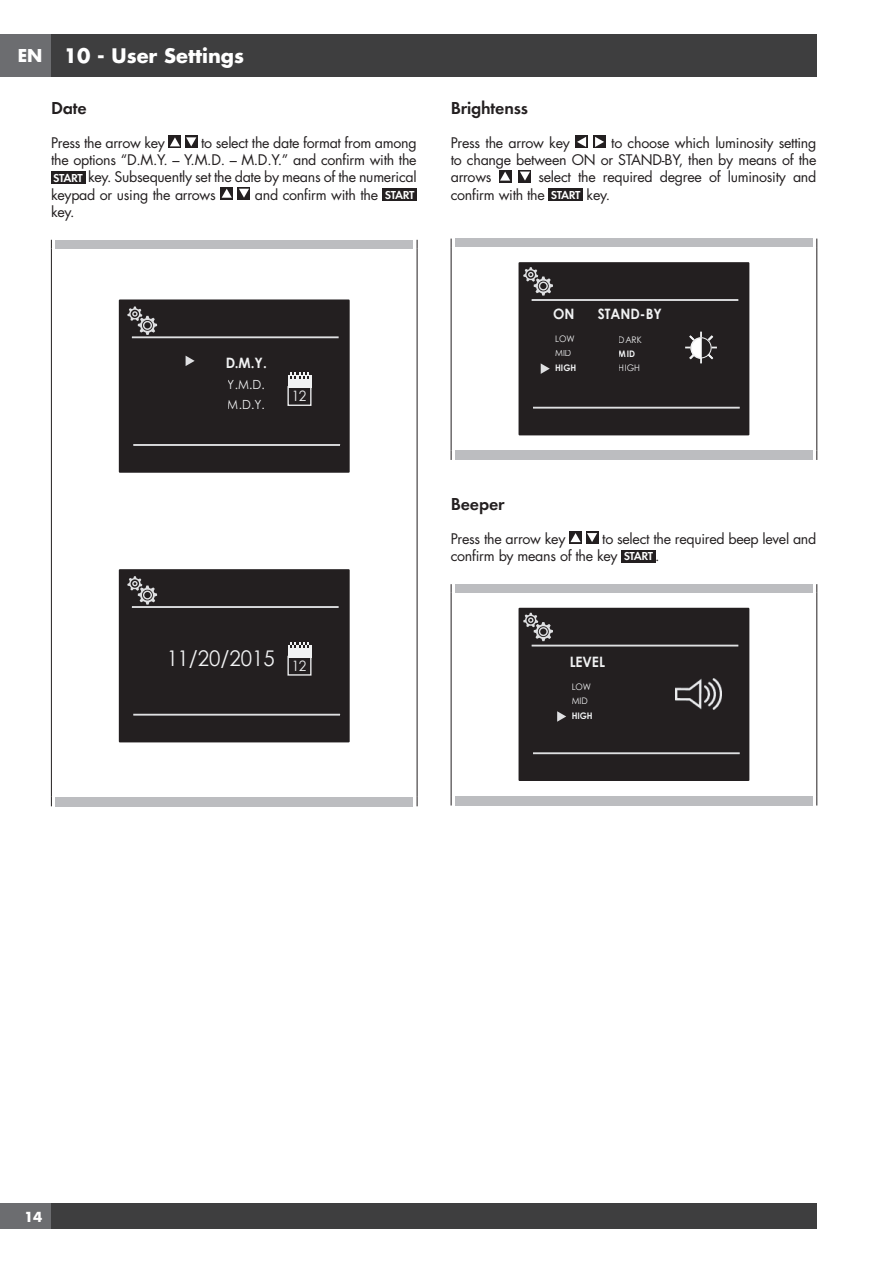
<style>
.page{position:relative;width:893px;height:1263px;background:#fff}
.page>*{position:absolute;margin:0;border:0;box-sizing:border-box;transform-origin:0 0}
.t1{font:21.6px "Century Gothic";color:#f1f2f3;scale:.95 1}
.t2{font:700 19.5px "Futura";color:#fff}
.t3{font:18px "Futura Dem Bld";letter-spacing:-.01em;color:#231f20}
.t4{font:700 17.25px "Futura";color:#fff}
.t5{font:14.25px/17.1px "Futura";letter-spacing:-.02em;color:#231f20;text-align:justify}
.t6{font:700 14.25px "Century Gothic";color:#f1f2f3;scale:.95 1}
.t7{font:14.25px "Century Gothic";color:#f1f2f3;scale:.95 1}
.t8{font:700 13.5px "Futura";color:#fff}
.t9{font:12.6px/19.6px "Century Gothic";color:#f1f2f3;scale:.95 1}
.t10{font:9px/14.1px "Century Gothic";color:#f1f2f3;scale:.95 1}
.t11{font:700 9px "Century Gothic";color:#f1f2f3;scale:.95 1}
.s1{font-family:"Futura Dem Bld";font-size:12px;color:#fff}
</style>
<div class="page">
<div style="left:0;top:34px;width:51px;height:43px;background:#6c6d70"></div>
<div style="left:51px;top:34px;width:765px;height:43px;background:#3e3e3f"></div>
<div style="left:0;top:1203px;width:51px;height:26px;background:#6c6d70"></div>
<div style="left:51px;top:1203px;width:765px;height:26px;background:#3e3e3f"></div>
<svg style="left:169px;top:135px;width:12px;height:13px"></svg>
<svg style="left:170px;top:137px;width:10px;height:9px"></svg>
<div style="left:185px;top:135px;width:13px;height:13px;background:#231f20"></div>
<svg style="left:186px;top:137px;width:10px;height:9px"></svg>
<div style="left:51px;top:171px;width:34px;height:13px;background:#231f20"></div>
<div style="left:220px;top:187px;width:13px;height:13px;background:#231f20"></div>
<svg style="left:222px;top:189px;width:10px;height:9px"></svg>
<svg style="left:238px;top:187px;width:12px;height:13px"></svg>
<svg style="left:239px;top:189px;width:10px;height:9px"></svg>
<div style="left:383px;top:188px;width:34px;height:13px;background:#231f20"></div>
<hr style="left:51px;top:248px;width:1px;height:549px;background:#231f20">
<hr style="left:417px;top:248px;width:1px;height:549px;background:#231f20">
<div style="left:56px;top:240px;width:357px;height:8px;background:#bcbdc0"></div>
<div style="left:120px;top:300px;width:229px;height:172px;background:#231f20"></div>
<div style="left:119px;top:299px;width:231px;height:174px;border:2px solid #231f20"></div>
<hr style="left:132px;top:336px;width:207px;height:2px;background:#dfe0e2">
<hr style="left:133px;top:444px;width:207px;height:2px;background:#dfe0e2">
<div style="left:288px;top:375px;width:23px;height:12px;background:#f1f2f3"></div>
<div style="left:287px;top:386px;width:24px;height:20px;border:1px solid #f1f2f3"></div>
<svg style="left:290px;top:372px;width:19px;height:6px"></svg>
<svg style="left:127px;top:306px;width:30px;height:29px"></svg>
<svg style="left:185px;top:355px;width:10px;height:11px"></svg>
<div style="left:120px;top:570px;width:229px;height:171px;background:#231f20"></div>
<div style="left:119px;top:569px;width:231px;height:173px;border:2px solid #231f20"></div>
<hr style="left:132px;top:606px;width:207px;height:2px;background:#dfe0e2">
<hr style="left:133px;top:714px;width:207px;height:2px;background:#dfe0e2">
<div style="left:288px;top:645px;width:23px;height:12px;background:#f1f2f3"></div>
<div style="left:287px;top:656px;width:24px;height:20px;border:1px solid #f1f2f3"></div>
<svg style="left:290px;top:642px;width:19px;height:6px"></svg>
<svg style="left:127px;top:576px;width:30px;height:29px"></svg>
<div style="left:56px;top:797px;width:357px;height:9px;background:#bcbdc0"></div>
<svg style="left:575px;top:135px;width:13px;height:13px"></svg>
<svg style="left:577px;top:137px;width:9px;height:10px"></svg>
<div style="left:593px;top:135px;width:13px;height:13px;background:#231f20"></div>
<svg style="left:595px;top:137px;width:9px;height:10px"></svg>
<div style="left:499px;top:170px;width:12px;height:12px;background:#231f20"></div>
<svg style="left:500px;top:172px;width:10px;height:9px"></svg>
<div style="left:519px;top:170px;width:12px;height:12px;background:#807d7e"></div>
<svg style="left:520px;top:172px;width:10px;height:9px"></svg>
<div style="left:549px;top:188px;width:34px;height:13px;background:#231f20"></div>
<hr style="left:451px;top:247px;width:1px;height:203px;background:#231f20">
<hr style="left:816px;top:247px;width:1px;height:203px;background:#231f20">
<div style="left:455px;top:239px;width:358px;height:8px;background:#bcbdc0"></div>
<div style="left:519px;top:263px;width:229px;height:171px;background:#231f20"></div>
<div style="left:519px;top:262px;width:230px;height:173px;border:2px solid #231f20"></div>
<hr style="left:532px;top:299px;width:206px;height:2px;background:#dfe0e2">
<hr style="left:533px;top:407px;width:207px;height:2px;background:#dfe0e2">
<svg style="left:540px;top:363px;width:10px;height:11px"></svg>
<svg style="left:523px;top:267px;width:30px;height:29px"></svg>
<svg style="left:685px;top:332px;width:32px;height:31px"></svg>
<div style="left:455px;top:450px;width:358px;height:10px;background:#bcbdc0"></div>
<svg style="left:569px;top:531px;width:13px;height:13px"></svg>
<svg style="left:570px;top:533px;width:11px;height:9px"></svg>
<div style="left:586px;top:531px;width:12px;height:13px;background:#231f20"></div>
<svg style="left:587px;top:533px;width:10px;height:9px"></svg>
<div style="left:621px;top:550px;width:34px;height:12px;background:#231f20"></div>
<hr style="left:451px;top:593px;width:1px;height:203px;background:#231f20">
<hr style="left:816px;top:593px;width:1px;height:203px;background:#231f20">
<div style="left:455px;top:584px;width:358px;height:9px;background:#bcbdc0"></div>
<div style="left:519px;top:609px;width:229px;height:171px;background:#231f20"></div>
<div style="left:519px;top:608px;width:230px;height:173px;border:2px solid #231f20"></div>
<hr style="left:532px;top:645px;width:206px;height:1px;background:#dfe0e2">
<hr style="left:533px;top:752px;width:207px;height:2px;background:#dfe0e2">
<svg style="left:557px;top:711px;width:9px;height:11px"></svg>
<svg style="left:523px;top:613px;width:30px;height:28px"></svg>
<img style="left:676px;top:679px;width:45px;height:31px">
<div style="left:455px;top:796px;width:358px;height:9px;background:#bcbdc0"></div>
<p class="t4" style="left:18px;top:44px;width:26px">EN</p>
<h2 class="t2" style="left:64px;top:42px;width:182px">10 - User Settings</h2>
<p class="t3" style="left:51px;top:96px;width:37px">Date</p>
<p class="t5" style="left:51px;top:134px;width:116px">Press the arrow key</p>
<p class="t5" style="left:51px;top:134px;width:367px;text-indent:150px">to select the date format from among the options “D.M.Y. – Y.M.D. – M.D.Y.” and confirm with the <span class="s1">START</span> key. Subsequently set the date by means of the numerical keypad or using the arrows</p>
<p class="t5" style="left:255px;top:186px;width:161px">and confirm with the <span class="s1">START</span></p>
<p class="t5" style="left:51px;top:203px;width:25px">key.</p>
<p class="t3" style="left:451px;top:96px;width:79px">Brightenss</p>
<p class="t5" style="left:451px;top:134px;width:121px">Press the arrow key</p>
<p class="t5" style="left:451px;top:134px;width:367px;text-indent:160px">to choose which luminosity setting to change between ON or STAND-BY, then by means of the arrows</p>
<p class="t5" style="left:451px;top:168px;width:367px;text-indent:88px">select the required degree of luminosity and confirm with the <span class="s1">START</span> key.</p>
<p class="t6" style="left:225px;top:352px;width:45px">D.M.Y.</p>
<p class="t9" style="left:228px;top:374px;width:40px">Y.M.D.<br>M.D.Y.</p>
<p class="t7" style="left:291px;top:386px;width:17px">12</p>
<p class="t6" style="left:553px;top:303px;width:24px">ON</p>
<p class="t6" style="left:598px;top:303px;width:69px">STAND-BY</p>
<p class="t10" style="left:555px;top:332px;width:22px">LOW<br>MID</p>
<p class="t11" style="left:555px;top:361px;width:24px">HIGH</p>
<p class="t10" style="left:619px;top:332px;width:26px">DARK</p>
<p class="t11" style="left:619px;top:347px;width:18px">MID</p>
<p class="t10" style="left:619px;top:361px;width:24px">HIGH</p>
<h1 class="t1" style="left:166px;top:643px;width:149px">11/20/2015 <sub>12</sub></h1>
<p class="t3" style="left:451px;top:492px;width:56px">Beeper</p>
<p class="t5" style="left:451px;top:530px;width:116px">Press the arrow key</p>
<p class="t5" style="left:451px;top:530px;width:367px;text-indent:151px">to select the required beep level and confirm by means of the key <span class="s1">START</span> .</p>
<p class="t6" style="left:569px;top:651px;width:39px">LEVEL</p>
<p class="t10" style="left:572px;top:680px;width:22px">LOW<br>MID</p>
<p class="t11" style="left:572px;top:709px;width:24px">HIGH</p>
<p class="t8" style="left:24px;top:1207px;width:20px">14</p>
</div>
